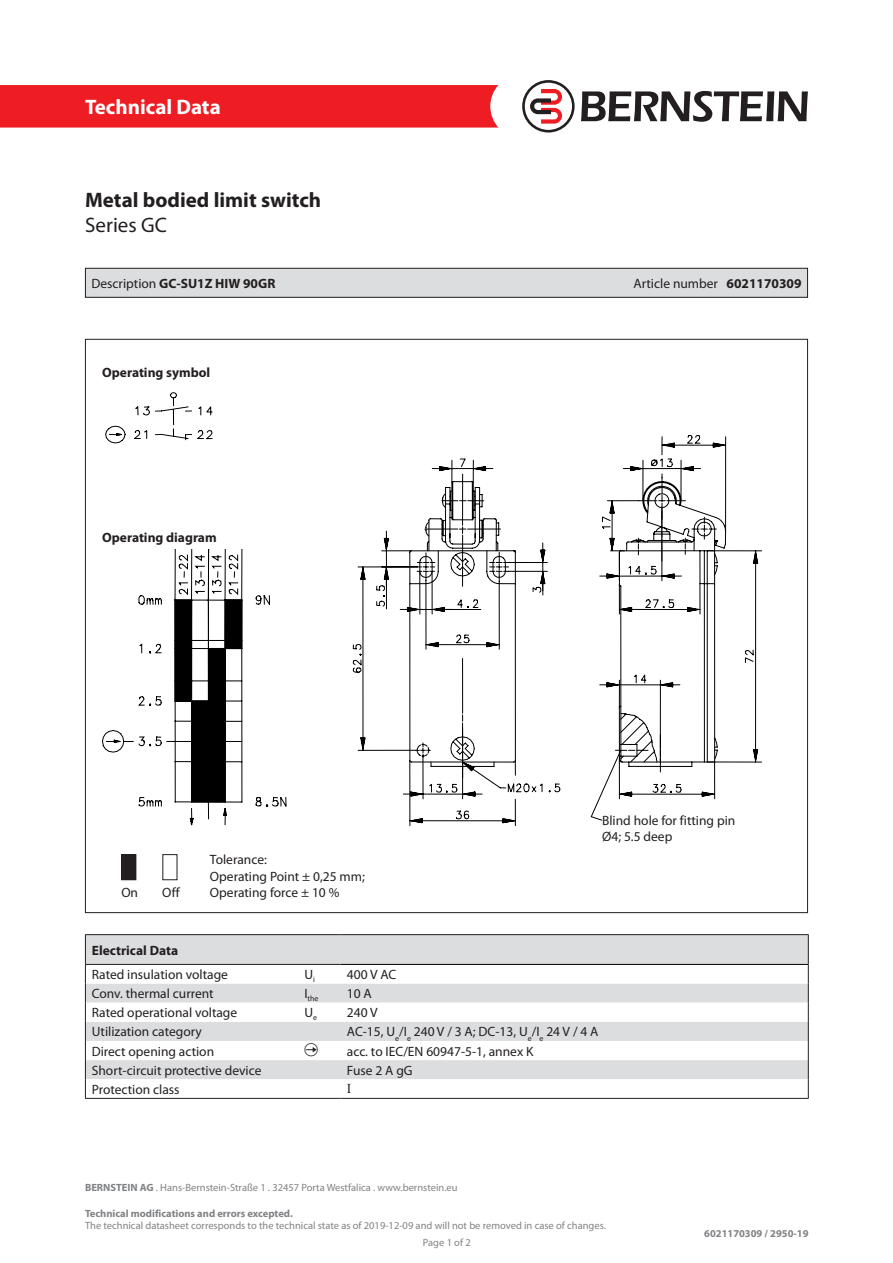
<style>
.page{position:relative;width:893px;height:1263px;background:#fff}
.page>*{position:absolute;margin:0;border:0;box-sizing:border-box;transform-origin:0 0}
.t1{font:700 21px "Myriad Pro";color:#231f20}
.t2{font:700 21px "Myriad Pro";color:#fff}
.t3{font:21px "Myriad Pro";color:#231f20}
.t4{font:13.5px "Myriad Pro";color:#231f20}
.t5{font:700 13.5px "Myriad Pro";color:#231f20}
.t6{font:13.5px "Times New Roman";color:#231f20}
.t7{font:10.5px/16.8px "Myriad Pro";color:#808285}
.t8{font:700 10.5px "Myriad Pro";color:#808285}
.t9{font:7.8px "Myriad Pro";color:#231f20}
.s1{font-weight:400}
.s2{font-weight:700}
</style>
<div class="page">
<div style="left:0;top:85px;width:498px;height:43px;background:#ee1d23"></div>
<svg style="left:581px;top:91px;width:227px;height:31px"></svg>
<svg style="left:522px;top:80px;width:53px;height:53px"></svg>
<svg style="left:105px;top:392px;width:108px;height:51px"></svg>
<svg style="left:102px;top:549px;width:184px;height:276px"></svg>
<svg style="left:174px;top:554px;width:68px;height:249px"></svg>
<div style="left:122px;top:855px;width:14px;height:25px;background:#231f20"></div>
<div style="left:121px;top:854px;width:15px;height:26px;border:1px solid #231f20"></div>
<div style="left:162px;top:854px;width:15px;height:26px;border:1px solid #231f20"></div>
<svg style="left:409px;top:550px;width:353px;height:276px"></svg>
<svg style="left:353px;top:436px;width:401px;height:383px"></svg>
<svg style="left:409px;top:435px;width:309px;height:357px"></svg>
<svg style="left:409px;top:481px;width:317px;height:282px"></svg>
<hr style="left:85px;top:1098px;width:213px;height:1px;background:#231f20">
<hr style="left:298px;top:1098px;width:43px;height:1px;background:#231f20">
<hr style="left:341px;top:1098px;width:468px;height:1px;background:#231f20">
<hr style="left:85px;top:934px;width:213px;height:1px;background:#231f20">
<hr style="left:298px;top:934px;width:43px;height:1px;background:#231f20">
<hr style="left:341px;top:934px;width:468px;height:1px;background:#231f20">
<div style="left:85px;top:268px;width:722px;height:29px;background:#dcdddf"></div>
<div style="left:85px;top:268px;width:723px;height:30px;border:1px solid #231f20"></div>
<svg style="left:85px;top:935px;width:724px;height:163px"></svg>
<h1 class="t2" style="left:85px;top:93px;width:137px">Technical Data</h1>
<p class="t1" style="left:85px;top:186px;width:238px">Metal bodied limit switch</p>
<p class="t3" style="left:85px;top:212px;width:83px">Series GC</p>
<p class="t5" style="left:91px;top:274px;width:185px"><span class="s1">Description</span> GC-SU1Z HIW 90GR</p>
<p class="t4" style="left:633px;top:275px;width:170px">Article number <span class="s2">6021170309</span></p>
<p class="t5" style="left:102px;top:364px;width:110px">Operating symbol</p>
<p class="t5" style="left:102px;top:528px;width:116px">Operating diagram</p>
<p class="t4" style="left:210px;top:851px;width:58px">Tolerance:</p>
<p class="t4" style="left:210px;top:868px;width:156px">Operating Point ± 0,25 mm;</p>
<p class="t4" style="left:121px;top:884px;width:18px">On</p>
<p class="t4" style="left:162px;top:884px;width:19px">Off</p>
<p class="t4" style="left:210px;top:884px;width:131px">Operating force ± 10 %</p>
<p class="t4" style="left:602px;top:812px;width:135px">Blind hole for fitting pin</p>
<p class="t4" style="left:602px;top:828px;width:72px">Ø4; 5.5 deep</p>
<p class="t5" style="left:92px;top:941px;width:88px">Electrical Data</p>
<p class="t4" style="left:92px;top:966px;width:138px">Rated insulation voltage</p>
<p class="t4" style="left:304px;top:966px;width:12px">U<sub>i</sub></p>
<p class="t4" style="left:347px;top:966px;width:51px">400 V AC</p>
<p class="t4" style="left:92px;top:985px;width:123px">Conv. thermal current</p>
<p class="t9" style="left:304px;top:994px;width:16px"><sup>I</sup>the</p>
<p class="t4" style="left:347px;top:985px;width:26px">10 A</p>
<p class="t4" style="left:92px;top:1004px;width:147px">Rated operational voltage</p>
<p class="t4" style="left:304px;top:1004px;width:14px">U<sub>e</sub></p>
<p class="t4" style="left:347px;top:1004px;width:32px">240 V</p>
<p class="t4" style="left:92px;top:1023px;width:112px">Utilization category</p>
<p class="t4" style="left:347px;top:1023px;width:253px">AC-15, U<sub>e</sub>/I<sub>e</sub> 240 V / 3 A; DC-13, U<sub>e</sub>/I<sub>e</sub> 24 V / 4 A</p>
<p class="t4" style="left:92px;top:1043px;width:124px">Direct opening action</p>
<p class="t4" style="left:347px;top:1043px;width:188px">acc. to IEC/EN 60947-5-1, annex K</p>
<p class="t4" style="left:92px;top:1062px;width:171px">Short-circuit protective device</p>
<p class="t4" style="left:347px;top:1062px;width:67px">Fuse 2 A gG</p>
<p class="t4" style="left:92px;top:1081px;width:89px">Protection class</p>
<p class="t6" style="left:347px;top:1079px;width:6px">I</p>
<p class="t7" style="left:85px;top:1179px;width:374px"><span class="s2">BERNSTEIN AG</span> . Hans-Bernstein-Straße 1 . 32457 Porta Westfalica . www.bernstein.eu</p>
<p class="t8" style="left:85px;top:1206px;width:209px">Technical modifications and errors excepted.</p>
<p class="t7" style="left:423px;top:1217px;width:184px;text-indent:-338px">The technical datasheet corresponds to the technical state as of 2019-12-09 and will not be removed in case of changes.<br>Page 1 of 2</p>
<p class="t8" style="left:704px;top:1227px;width:106px">6021170309 / 2950-19</p>
</div>
